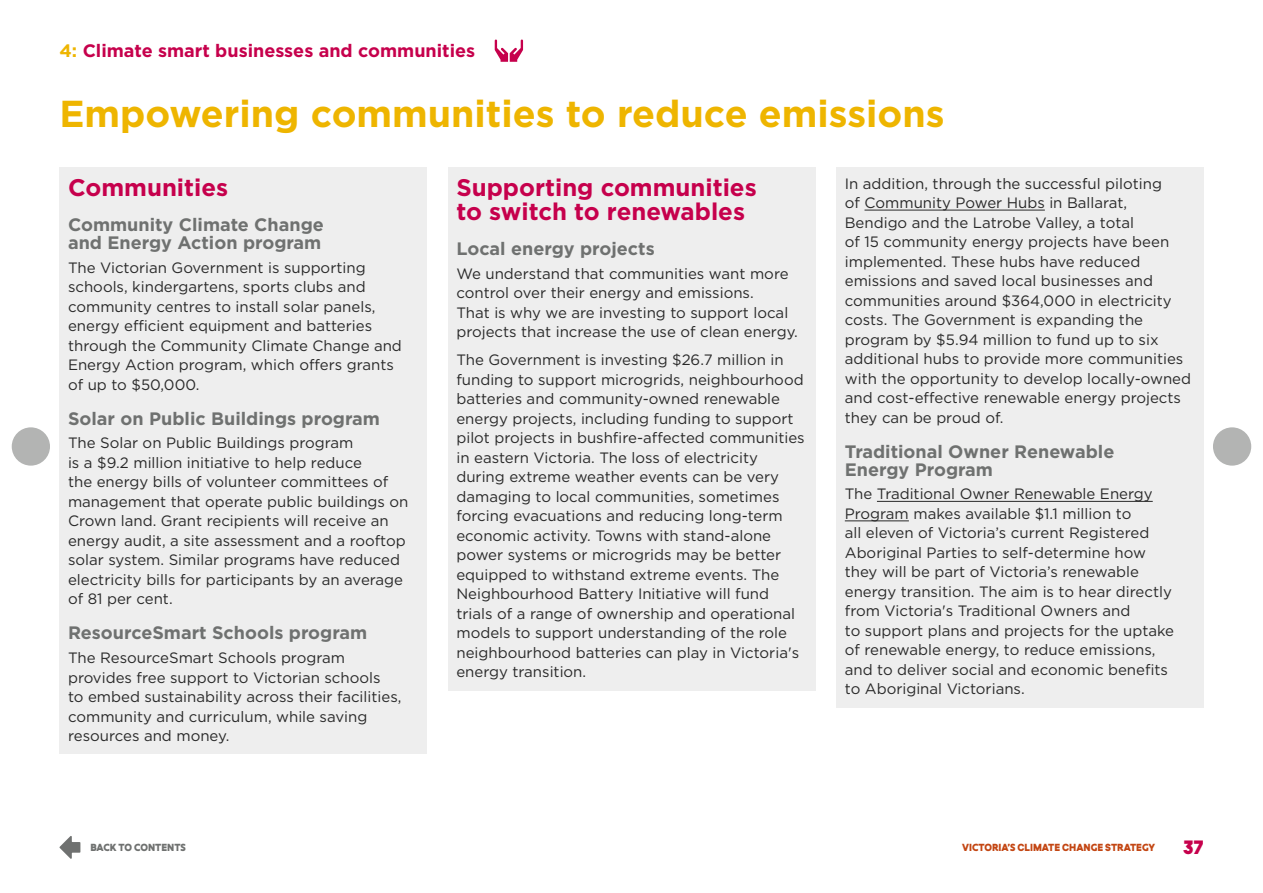
<style>
.page{position:relative;width:1263px;height:893px;background:#fff}
.page>*{position:absolute;margin:0;border:0;box-sizing:border-box;transform-origin:0 0}
.t1{font:700 37.5px "Gotham";color:#eeb500}
.t2{font:700 24px/24px "Gotham";color:#c6004c}
.t3{font:22.5px "Devinyl";color:#c6004c}
.t4{font:700 18px/18px "Gotham";color:#6f7170}
.t5{font:700 18px "Gotham";color:#c6004c}
.t6{font:15px/19.5px "Gotham";color:#292929}
.t7{font:12px "Devinyl";color:#c34613}
.t8{font:12px "Devinyl";color:#6f7170}
.s1{color:#eeb500}
</style>
<div class="page">
<div style="left:60px;top:168px;width:367px;height:586px;background:#eee"></div>
<div style="left:448px;top:168px;width:367px;height:523px;background:#eee"></div>
<div style="left:836px;top:168px;width:367px;height:540px;background:#eee"></div>
<hr style="left:864px;top:210px;width:181px;height:1px;background:#292929">
<hr style="left:877px;top:501px;width:276px;height:1px;background:#292929">
<hr style="left:845px;top:521px;width:64px;height:1px;background:#292929">
<svg style="left:60px;top:836px;width:20px;height:23px"></svg>
<div style="left:12px;top:427px;width:38px;height:39px;background:#b3b4b3;border-radius:50%"></div>
<div style="left:1213px;top:427px;width:38px;height:39px;background:#b3b4b3;border-radius:50%"></div>
<svg style="left:495px;top:40px;width:28px;height:22px"></svg>
<p class="t5" style="left:60px;top:41px;width:417px"><span class="s1">4:</span> Climate smart businesses and communities</p>
<h1 class="t1" style="left:60px;top:92px;width:886px">Empowering communities to reduce emissions</h1>
<h2 class="t2" style="left:68px;top:175px;width:162px">Communities</h2>
<p class="t4" style="left:68px;top:215px;width:257px">Community Climate Change and Energy Action program</p>
<p class="t6" style="left:68px;top:257px;width:335px">The Victorian Government is supporting schools, kindergartens, sports clubs and community centres to install solar panels, energy efficient equipment and batteries through the Community Climate Change and Energy Action program, which offers grants of up to $50,000.</p>
<p class="t4" style="left:68px;top:409px;width:313px">Solar on Public Buildings program</p>
<p class="t6" style="left:68px;top:433px;width:342px">The Solar on Public Buildings program<br>is a $9.2 million initiative to help reduce<br>the energy bills of volunteer committees of management that operate public buildings on Crown land. Grant recipients will receive an energy audit, a site assessment and a rooftop solar system. Similar programs have reduced electricity bills for participants by an average of 81 per cent.</p>
<p class="t4" style="left:68px;top:624px;width:301px">ResourceSmart Schools program</p>
<p class="t6" style="left:68px;top:648px;width:335px">The ResourceSmart Schools program provides free support to Victorian schools<br>to embed sustainability across their facilities, community and curriculum, while saving resources and money.</p>
<h2 class="t2" style="left:456px;top:175px;width:302px">Supporting communities to switch to renewables</h2>
<p class="t4" style="left:456px;top:239px;width:200px">Local energy projects</p>
<p class="t6" style="left:456px;top:263px;width:343px">We understand that communities want more control over their energy and emissions.<br>That is why we are investing to support local projects that increase the use of clean energy.</p>
<p class="t6" style="left:456px;top:350px;width:350px">The Government is investing $26.7 million in funding to support microgrids, neighbourhood batteries and community-owned renewable energy projects, including funding to support pilot projects in bushfire-affected communities in eastern Victoria. The loss of electricity during extreme weather events can be very damaging to local communities, sometimes forcing evacuations and reducing long-term economic activity. Towns with stand-alone power systems or microgrids may be better equipped to withstand extreme events. The Neighbourhood Battery Initiative will fund trials of a range of ownership and operational models to support understanding of the role neighbourhood batteries can play in Victoria's energy transition.</p>
<p class="t6" style="left:845px;top:173px;width:348px">In addition, through the successful piloting<br>of Community Power Hubs in Ballarat, Bendigo and the Latrobe Valley, a total<br>of 15 community energy projects have been implemented. These hubs have reduced emissions and saved local businesses and communities around $364,000 in electricity costs. The Government is expanding the program by $5.94 million to fund up to six additional hubs to provide more communities with the opportunity to develop locally-owned and cost-effective renewable energy projects they can be proud of.</p>
<p class="t4" style="left:845px;top:442px;width:271px">Traditional Owner Renewable<br>Energy Program</p>
<p class="t6" style="left:845px;top:484px;width:331px">The Traditional Owner Renewable Energy Program makes available $1.1 million to<br>all eleven of Victoria’s current Registered Aboriginal Parties to self-determine how they will be part of Victoria’s renewable energy transition. The aim is to hear directly from Victoria's Traditional Owners and<br>to support plans and projects for the uptake of renewable energy, to reduce emissions, and to deliver social and economic benefits to Aboriginal Victorians.</p>
<p class="t8" style="left:90px;top:841px;width:97px">BACK TO CONTENTS</p>
<h3 class="t3" style="left:1183px;top:835px;width:22px">37</h3>
<p class="t7" style="left:962px;top:841px;width:195px">VICTORIA’S CLIMATE CHANGE STRATEGY</p>
</div>
